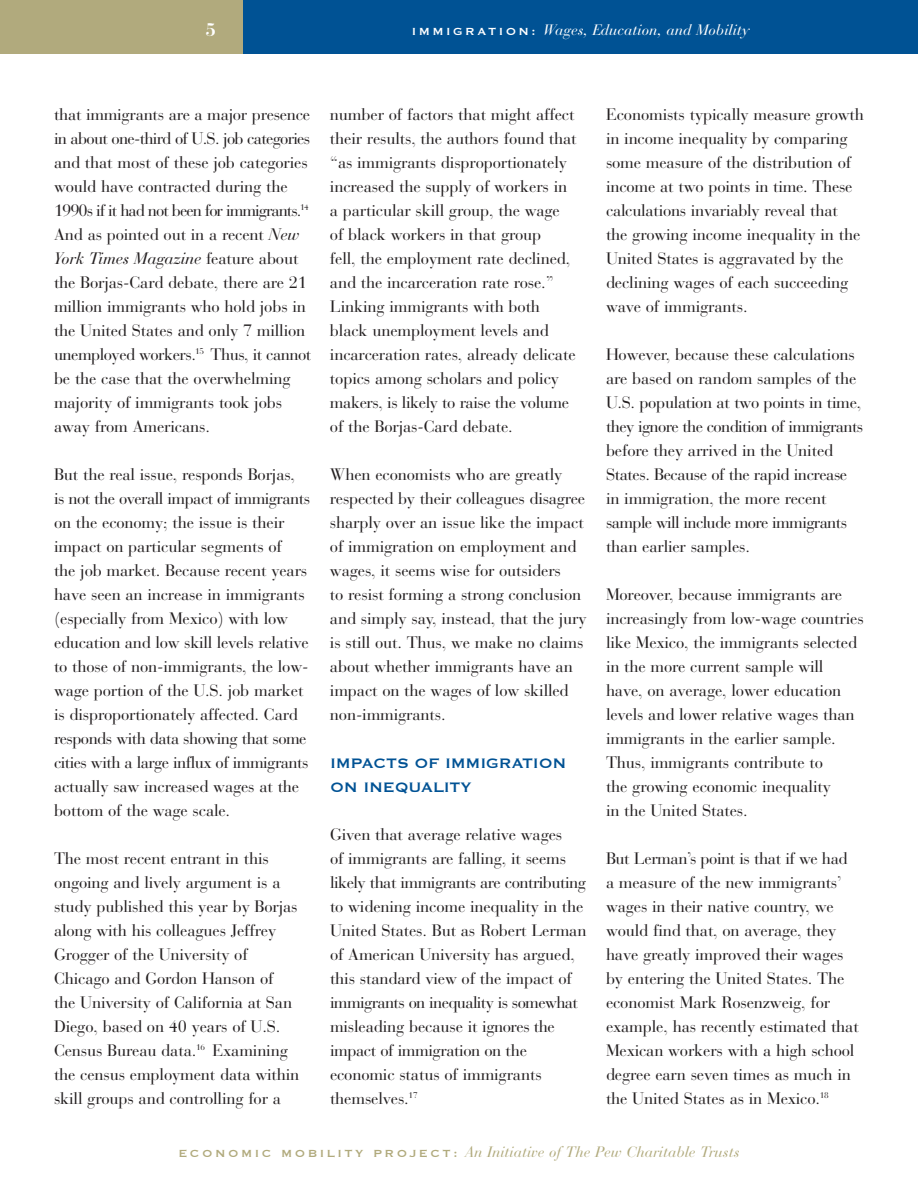
<style>
.page{position:relative;width:918px;height:1188px;background:#fff}
.page>*{position:absolute;margin:0;border:0;box-sizing:border-box;transform-origin:0 0}
.t1{font:18px/24px "Copperplate";letter-spacing:-.01em;color:#005294}
.t2{font:700 18px "Bauer Bodoni";color:#fff}
.t3{font:16.5px/24px "Bauer Bodoni";letter-spacing:-.01em;color:#231f20}
.t4{font:italic 15px "Bauer Bodoni";color:#b1aa7d}
.t5{font:italic 15px "Bauer Bodoni";color:#fff}
.s1{font-family:"Copperplate";font-style:normal;font-size:13.5px}
.s2{font-style:italic}
</style>
<div class="page">
<div style="left:2px;top:0;width:916px;height:54px;background:#005294"></div>
<div style="left:0;top:0;width:243px;height:54px;background:#b1aa7d"></div>
<p class="t2" style="left:206px;top:23px;width:12px">5</p>
<p class="t5" style="left:412px;top:24px;width:339px"><span class="s1">I M M I G R AT I O N :</span> Wages, Education, and Mobility</p>
<p class="t3" style="left:54px;top:105px;width:259px">that immigrants are a major presence in about one-third of U.S. job categories and that most of these job categories would have contracted during the 1990s if it had not been for immigrants.<sup>14<br></sup>And as pointed out in a recent <span class="s2">New York Times Magazine</span> feature about the Borjas-Card debate, there are 21 million immigrants who hold jobs in the United States and only 7 million unemployed workers.<sup>15</sup> Thus, it cannot be the case that the overwhelming majority of immigrants took jobs away from Americans.</p>
<p class="t3" style="left:54px;top:465px;width:258px">But the real issue, responds Borjas,<br>is not the overall impact of immigrants on the economy; the issue is their impact on particular segments of<br>the job market. Because recent years have seen an increase in immigrants (especially from Mexico) with low education and low skill levels relative to those of non-immigrants, the low&shy;wage portion of the U.S. job market is disproportionately affected. Card responds with data showing that some cities with a large influx of immigrants actually saw increased wages at the bottom of the wage scale.</p>
<p class="t3" style="left:54px;top:849px;width:247px">The most recent entrant in this ongoing and lively argument is a study published this year by Borjas along with his colleagues Jeffrey<br>Grogger of the University of<br>Chicago and Gordon Hanson of<br>the University of California at San<br>Diego, based on 40 years of U.S.<br>Census Bureau data.<sup>16</sup> Examining the census employment data within skill groups and controlling for a</p>
<p class="t3" style="left:330px;top:105px;width:248px">number of factors that might affect their results, the authors found that “as immigrants disproportionately increased the supply of workers in a particular skill group, the wage of black workers in that group<br>fell, the employment rate declined, and the incarceration rate rose.” Linking immigrants with both black unemployment levels and incarceration rates, already delicate topics among scholars and policy makers, is likely to raise the volume of the Borjas-Card debate.</p>
<p class="t3" style="left:330px;top:465px;width:258px">When economists who are greatly respected by their colleagues disagree sharply over an issue like the impact of immigration on employment and wages, it seems wise for outsiders<br>to resist forming a strong conclusion and simply say, instead, that the jury is still out. Thus, we make no claims about whether immigrants have an impact on the wages of low skilled non-immigrants.</p>
<p class="t1" style="left:330px;top:750px;width:238px">IMPACTS OF IMMIGRATION<br>ON INEQUALITY</p>
<p class="t3" style="left:330px;top:825px;width:258px">Given that average relative wages<br>of immigrants are falling, it seems likely that immigrants are contributing to widening income inequality in the United States. But as Robert Lerman of American University has argued, this standard view of the impact of immigrants on inequality is somewhat misleading because it ignores the impact of immigration on the economic status of immigrants themselves.<sup>17</sup></p>
<p class="t3" style="left:606px;top:105px;width:260px">Economists typically measure growth in income inequality by comparing some measure of the distribution of income at two points in time. These calculations invariably reveal that<br>the growing income inequality in the United States is aggravated by the declining wages of each succeeding wave of immigrants.</p>
<p class="t3" style="left:606px;top:345px;width:259px">However, because these calculations are based on random samples of the U.S. population at two points in time, they ignore the condition of immigrants before they arrived in the United States. Because of the rapid increase in immigration, the more recent sample will include more immigrants than earlier samples.</p>
<p class="t3" style="left:606px;top:585px;width:259px">Moreover, because immigrants are increasingly from low-wage countries like Mexico, the immigrants selected in the more current sample will have, on average, lower education levels and lower relative wages than immigrants in the earlier sample.<br>Thus, immigrants contribute to<br>the growing economic inequality<br>in the United States.</p>
<p class="t3" style="left:606px;top:849px;width:254px">But Lerman’s point is that if we had a measure of the new immigrants’ wages in their native country, we would find that, on average, they have greatly improved their wages by entering the United States. The economist Mark Rosenzweig, for example, has recently estimated that Mexican workers with a high school degree earn seven times as much in the United States as in Mexico.<sup>18</sup></p>
<p class="t4" style="left:179px;top:1147px;width:563px"><span class="s1">E C O N O M I C M O B I L I T Y P R O J E C T :</span> An Initiative of The Pew Charitable Trusts</p>
</div>
